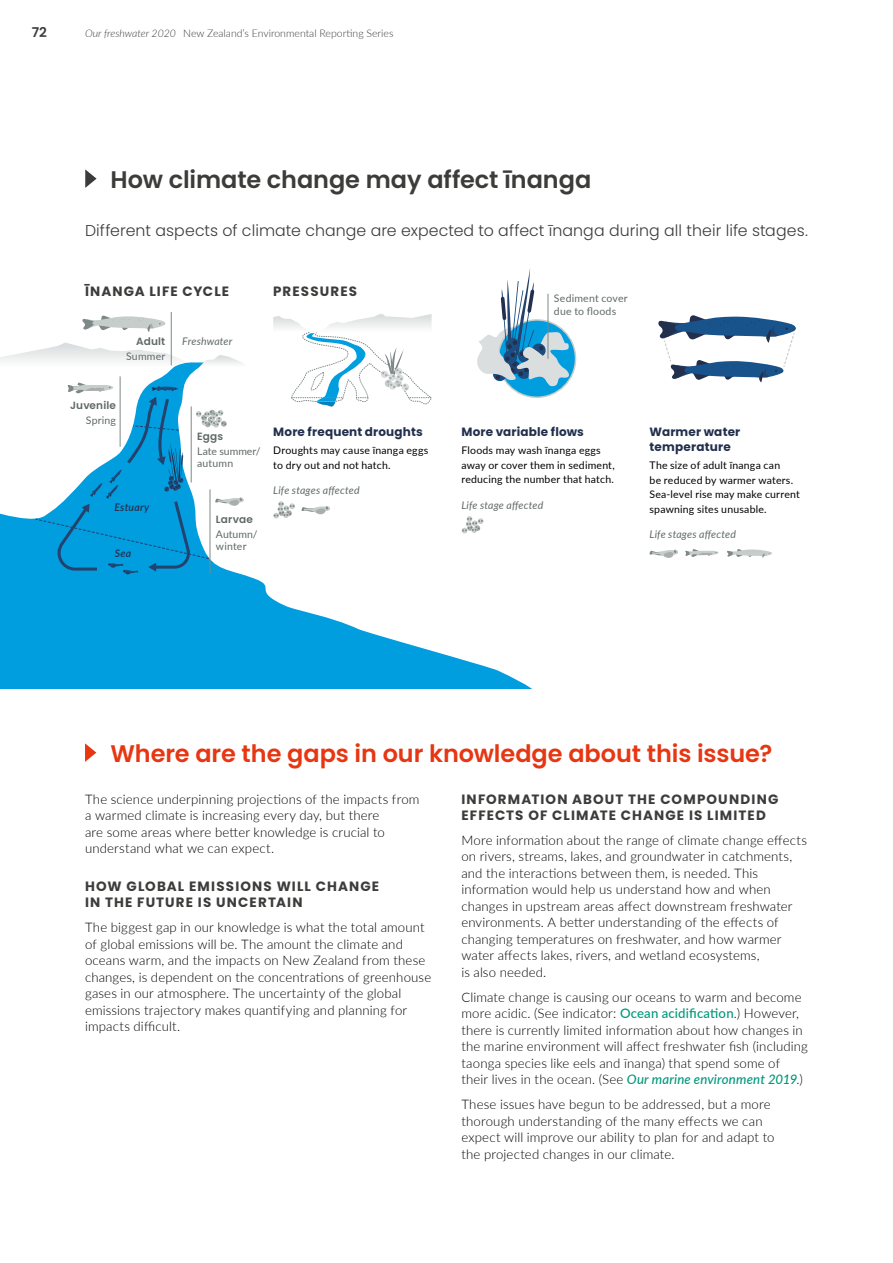
<style>
.page{position:relative;width:893px;height:1263px;background:#fff}
.page>*{position:absolute;margin:0;border:0;box-sizing:border-box;transform-origin:0 0}
.t1{font:600 24px "Poppins";letter-spacing:-.005em;color:#e63612}
.t2{font:600 24px "Poppins";letter-spacing:-.005em;color:#3c3c3b}
.t3{font:300 15.75px "Poppins";letter-spacing:.005em;color:#3c3c3b}
.t4{font:700 13.5px/16.2px "Poppins";letter-spacing:.08em;color:#3c3c3b}
.t5{font:600 13.5px "Poppins";color:#3c3c3b}
.t6{font:300 13.2px/16.5px "Lato";letter-spacing:.01em;color:#000}
.t7{font:700 12px/15px "Poppins";letter-spacing:.015em;color:#22304e}
.t8{font:10.5px/14.4px "Lato";letter-spacing:.02em;color:#000}
.t9{font:italic 10.5px "Lato";letter-spacing:.015em;color:#606968}
.t10{font:300 10.5px "Lato";color:#3c3c3b}
.t11{font:10.5px/13.5px "Lato";letter-spacing:.02em;color:#606968}
.t12{font:600 10.5px "Poppins";letter-spacing:.015em;color:#606968}
.t13{font:10.5px/12px "Lato";color:#606968}
.t14{font:italic 600 10.5px "Lato";letter-spacing:.02em;color:#22304e}
.s1{font-style:italic}
.s2{font-weight:500;color:#00987c}
.s3{font-weight:500;font-style:italic;color:#00987c}
</style>
<div class="page">
<svg style="left:85px;top:169px;width:12px;height:19px"></svg>
<svg style="left:685px;top:549px;width:34px;height:8px"></svg>
<svg style="left:727px;top:549px;width:45px;height:9px"></svg>
<svg style="left:649px;top:549px;width:29px;height:9px"></svg>
<svg style="left:658px;top:315px;width:138px;height:68px"></svg>
<svg style="left:477px;top:269px;width:95px;height:119px"></svg>
<svg style="left:273px;top:314px;width:159px;height:48px"></svg>
<svg style="left:82px;top:315px;width:83px;height:17px"></svg>
<svg style="left:0;top:342px;width:183px;height:20px"></svg>
<svg style="left:0;top:362px;width:563px;height:326px"></svg>
<hr style="left:120px;top:376px;width:1px;height:71px;background:#7e8887">
<hr style="left:171px;top:312px;width:1px;height:53px;background:#7e8887">
<svg style="left:198px;top:355px;width:50px;height:13px"></svg>
<svg style="left:35px;top:382px;width:209px;height:197px"></svg>
<svg style="left:461px;top:516px;width:23px;height:18px"></svg>
<svg style="left:85px;top:743px;width:11px;height:19px"></svg>
<p class="t5" style="left:32px;top:24px;width:17px">72</p>
<p class="t10" style="left:85px;top:26px;width:310px"><span class="s1">Our freshwater 2020</span> New Zealand’s Environmental Reporting Series</p>
<h1 class="t2" style="left:111px;top:166px;width:482px">How climate change may affect īnanga</h1>
<p class="t3" style="left:85px;top:221px;width:724px">Different aspects of climate change are expected to affect īnanga during all their life stages.</p>
<p class="t4" style="left:85px;top:284px;width:146px">ĪNANGA LIFE CYCLE</p>
<p class="t12" style="left:136px;top:335px;width:31px">Adult</p>
<p class="t11" style="left:126px;top:349px;width:41px">Summer</p>
<p class="t9" style="left:182px;top:334px;width:52px">Freshwater</p>
<p class="t4" style="left:273px;top:284px;width:85px">PRESSURES</p>
<p class="t12" style="left:70px;top:400px;width:47px">Juvenile</p>
<p class="t11" style="left:86px;top:413px;width:32px">Spring</p>
<p class="t14" style="left:114px;top:500px;width:36px">Estuary</p>
<p class="t14" style="left:115px;top:546px;width:18px">Sea</p>
<p class="t12" style="left:197px;top:430px;width:28px">Eggs</p>
<p class="t13" style="left:197px;top:444px;width:65px">Late summer/ autumn</p>
<p class="t12" style="left:216px;top:513px;width:38px">Larvae</p>
<p class="t11" style="left:216px;top:527px;width:43px;line-height:12px">Autumn/ winter</p>
<p class="t7" style="left:273px;top:424px;width:151px">More frequent droughts</p>
<p class="t8" style="left:273px;top:443px;width:157px">Droughts may cause īnanga eggs to dry out and not hatch.</p>
<p class="t9" style="left:273px;top:483px;width:88px">Life stages affected</p>
<p class="t11" style="left:554px;top:290px;width:75px">Sediment cover due to floods</p>
<p class="t7" style="left:461px;top:424px;width:124px">More variable flows</p>
<p class="t8" style="left:461px;top:443px;width:155px">Floods may wash īnanga eggs away or cover them in sediment, reducing the number that hatch.</p>
<p class="t9" style="left:461px;top:497px;width:83px">Life stage affected</p>
<p class="t7" style="left:649px;top:424px;width:92px">Warmer water temperature</p>
<p class="t8" style="left:649px;top:458px;width:152px">The size of adult īnanga can<br>be reduced by warmer waters.<br>Sea-level rise may make current spawning sites unusable.</p>
<p class="t9" style="left:649px;top:526px;width:88px">Life stages affected</p>
<h1 class="t1" style="left:111px;top:739px;width:663px">Where are the gaps in our knowledge about this issue?</h1>
<p class="t6" style="left:85px;top:790px;width:336px">The science underpinning projections of the impacts from a warmed climate is increasing every day, but there<br>are some areas where better knowledge is crucial to understand what we can expect.</p>
<p class="t4" style="left:85px;top:878px;width:296px">HOW GLOBAL EMISSIONS WILL CHANGE<br>IN THE FUTURE IS UNCERTAIN</p>
<p class="t6" style="left:85px;top:918px;width:348px">The biggest gap in our knowledge is what the total amount of global emissions will be. The amount the climate and oceans warm, and the impacts on New Zealand from these changes, is dependent on the concentrations of greenhouse gases in our atmosphere. The uncertainty of the global emissions trajectory makes quantifying and planning for impacts difficult.</p>
<p class="t4" style="left:461px;top:791px;width:318px">INFORMATION ABOUT THE COMPOUNDING<br>EFFECTS OF CLIMATE CHANGE IS LIMITED</p>
<p class="t6" style="left:461px;top:831px;width:347px">More information about the range of climate change effects on rivers, streams, lakes, and groundwater in catchments, and the interactions between them, is needed. This information would help us understand how and when changes in upstream areas affect downstream freshwater environments. A better understanding of the effects of changing temperatures on freshwater, and how warmer water affects lakes, rivers, and wetland ecosystems,<br>is also needed.</p>
<p class="t6" style="left:461px;top:988px;width:348px">Climate change is causing our oceans to warm and become more acidic. (See indicator: <span class="s2">Ocean acidification</span>.) However, there is currently limited information about how changes in the marine environment will affect freshwater fish (including taonga species like eels and īnanga) that spend some of their lives in the ocean. (See <span class="s3">Our marine environment 2019</span>.)</p>
<p class="t6" style="left:461px;top:1096px;width:315px">These issues have begun to be addressed, but a more thorough understanding of the many effects we can expect will improve our ability to plan for and adapt to the projected changes in our climate.</p>
</div>
